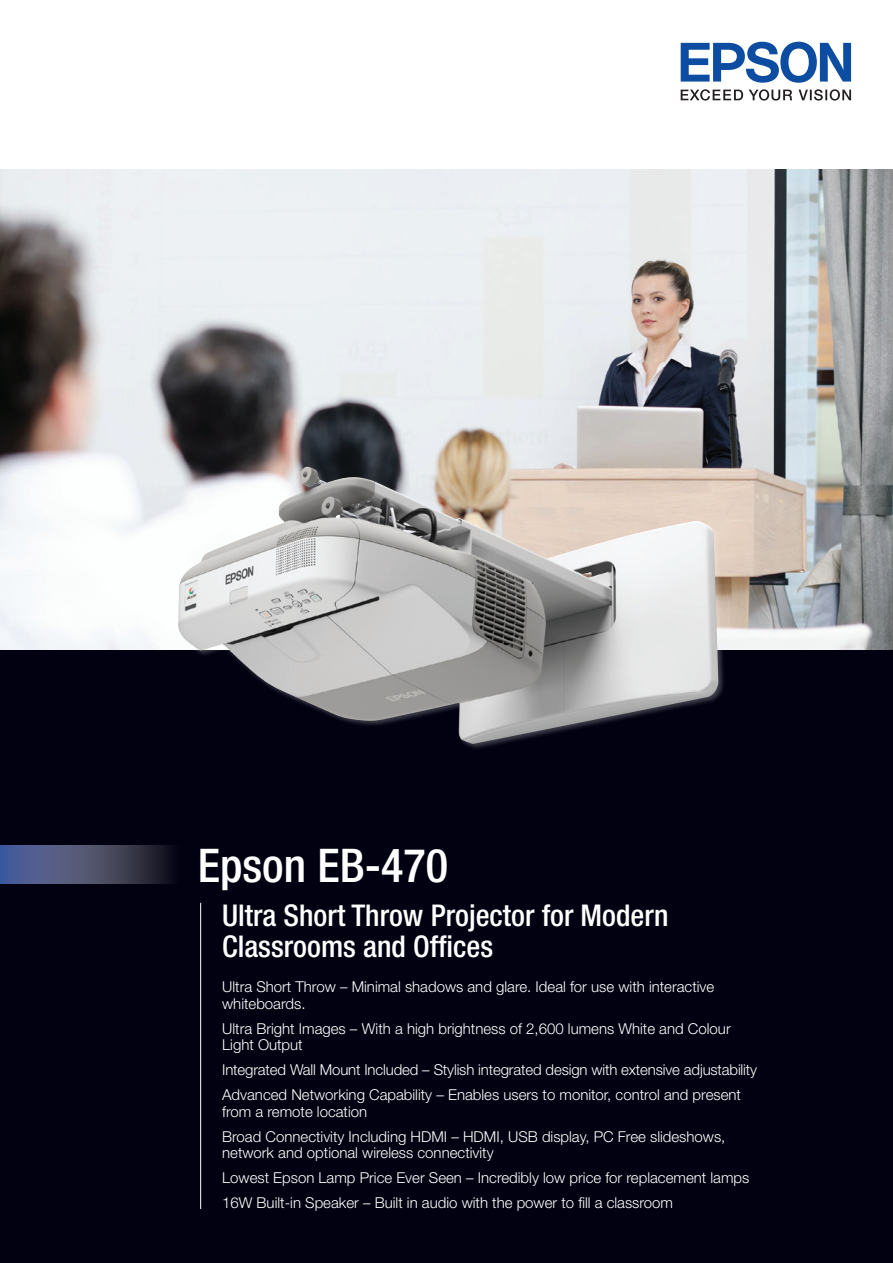
<style>
.page{position:relative;width:893px;height:1263px;background:#fff}
.page>*{position:absolute;margin:0;border:0;box-sizing:border-box;transform-origin:0 0}
.t1{font:500 condensed 46.5px "Helvetica Neue";color:#fff}
.t2{font:500 condensed 30px/31.5px "Helvetica Neue";color:#fff}
.t3{font:300 15px/25px "Helvetica Neue";color:#fff}
</style>
<div class="page">
<img style="left:0;top:169px;width:893px;height:482px">
<div style="left:0;top:651px;width:893px;height:612px;background:#010111"></div>
<svg style="left:0;top:845px;width:171px;height:39px;background:#444a69"></svg>
<svg style="left:681px;top:89px;width:62px;height:12px"></svg>
<svg style="left:749px;top:89px;width:43px;height:12px"></svg>
<svg style="left:799px;top:89px;width:52px;height:12px"></svg>
<svg style="left:681px;top:42px;width:170px;height:41px"></svg>
<div style="left:177px;top:466px;width:549px;height:285px;background:#fff;opacity:.25"></div>
<img style="left:178px;top:467px;width:540px;height:277px">
<hr style="left:200px;top:903px;width:1px;height:306px;background:#fff">
<h1 class="t1" style="left:198px;top:838px;width:252px">Epson EB-470</h1>
<h2 class="t2" style="left:222px;top:899px;width:448px">Ultra Short Throw Projector for Modern<br>Classrooms and Offices</h2>
<p class="t3" style="left:222px;top:978px;width:494px;line-height:16.5px">Ultra Short Throw – Minimal shadows and glare. Ideal for use with interactive whiteboards.</p>
<p class="t3" style="left:222px;top:1020px;width:510px;line-height:16.5px">Ultra Bright Images – With a high brightness of 2,600 lumens White and Colour<br>Light Output</p>
<p class="t3" style="left:222px;top:1057px;width:536px">Integrated Wall Mount Included – Stylish integrated design with extensive adjustability<br>Advanced Networking Capability – Enables users to monitor, control and present</p>
<p class="t3" style="left:222px;top:1098px;width:505px">from a remote location<br>Broad Connectivity Including HDMI – HDMI, USB display, PC Free slideshows,</p>
<p class="t3" style="left:222px;top:1140px;width:529px">network and optional wireless connectivity<br>Lowest Epson Lamp Price Ever Seen – Incredibly low price for replacement lamps<br>16W Built-in Speaker – Built in audio with the power to fill a classroom</p>
</div>
